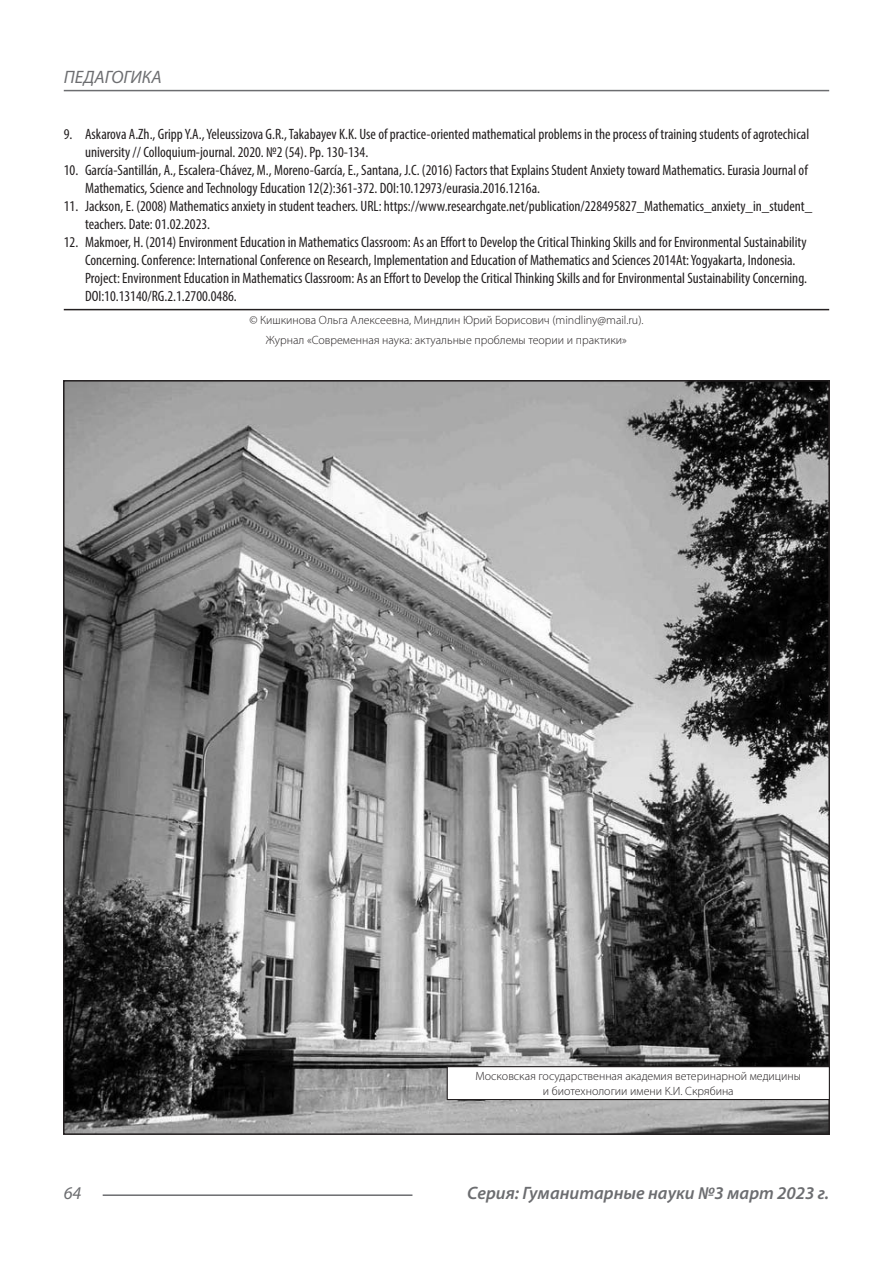
<style>
.page{position:relative;width:893px;height:1263px;background:#fff}
.page>*{position:absolute;margin:0;border:0;box-sizing:border-box;transform-origin:0 0}
.t1{font:italic 600 18px "Myriad Pro";color:#6c6d70}
.t2{font:italic 18px "Myriad Pro";color:#6c6d70}
.t3{font:condensed 15px/18px "Myriad Pro";color:#231f20}
.Автор_копирайт{font:300 12px/14.4px "Myriad Pro";color:#231f20;text-align:center}
</style>
<div class="page">
<hr style="left:103px;top:1194px;width:309px;height:2px;background:#6c6d70">
<hr style="left:64px;top:90px;width:765px;height:1px;background:#6c6d70">
<hr style="left:64px;top:309px;width:765px;height:1px;background:#231f20">
<img style="left:66px;top:383px;width:761px;height:749px">
<div style="left:447px;top:1067px;width:382px;height:32px;background:#fff"></div>
<div style="left:447px;top:1066px;width:383px;height:34px;border:1px solid #231f20"></div>
<p class="t2" style="left:64px;top:66px;width:100px">ПЕДАГОГИКА</p>
<p class="t3" style="left:85px;top:125px;width:726px;text-indent:-21px">9. Askarova A.Zh., Gripp Y.A., Yeleussizova G.R., Takabayev K.K. Use of practice-oriented mathematical problems in the process of training students of agrotechical university // Colloquium-journal. 2020. №2 (54). Рр. 130-134.</p>
<p class="t3" style="left:85px;top:161px;width:724px;text-indent:-21px">10. García-Santillán, A., Escalera-Chávez, M., Moreno-García, E., Santana, J.C. (2016) Factors that Explains Student Anxiety toward Mathematics. Eurasia Journal of<br>Mathematics, Science and Technology Education 12(2):361-372. DOI:10.12973/eurasia.2016.1216a.</p>
<p class="t3" style="left:85px;top:197px;width:729px;text-indent:-21px">11. Jackson, E. (2008) Mathematics anxiety in student teachers. URL: https://www.researchgate.net/publication/228495827_Mathematics_anxiety_in_student_ teachers. Date: 01.02.2023.</p>
<p class="t3" style="left:85px;top:233px;width:723px;text-indent:-21px">12. Makmoer, H. (2014) Environment Education in Mathematics Classroom: As an Effort to Develop the Critical Thinking Skills and for Environmental Sustainability Concerning. Conference: International Conference on Research, Implementation and Education of Mathematics and Sciences 2014At: Yogyakarta, Indonesia.<br>Project: Environment Education in Mathematics Classroom: As an Effort to Develop the Critical Thinking Skills and for Environmental Sustainability Concerning.<br>DOI:10.13140/RG.2.1.2700.0486.</p>
<p class="Автор_копирайт" style="left:249px;top:313px;width:396px">© Кишкинова Ольга Алексеевна, Миндлин Юрий Борисович (mindliny@mail.ru).</p>
<p class="Автор_копирайт" style="left:266px;top:332px;width:363px">Журнал «Современная наука: актуальные проблемы теории и практики»</p>
<p class="Автор_копирайт" style="left:476px;top:1069px;width:327px">Московская государственная академия ветеринарной медицины и биотехнологии имени К.И. Скрябина</p>
<p class="t2" style="left:64px;top:1182px;width:19px">64</p>
<p class="t1" style="left:467px;top:1182px;width:363px">Серия: Гуманитарные науки №3 март 2023 г.</p>
</div>
